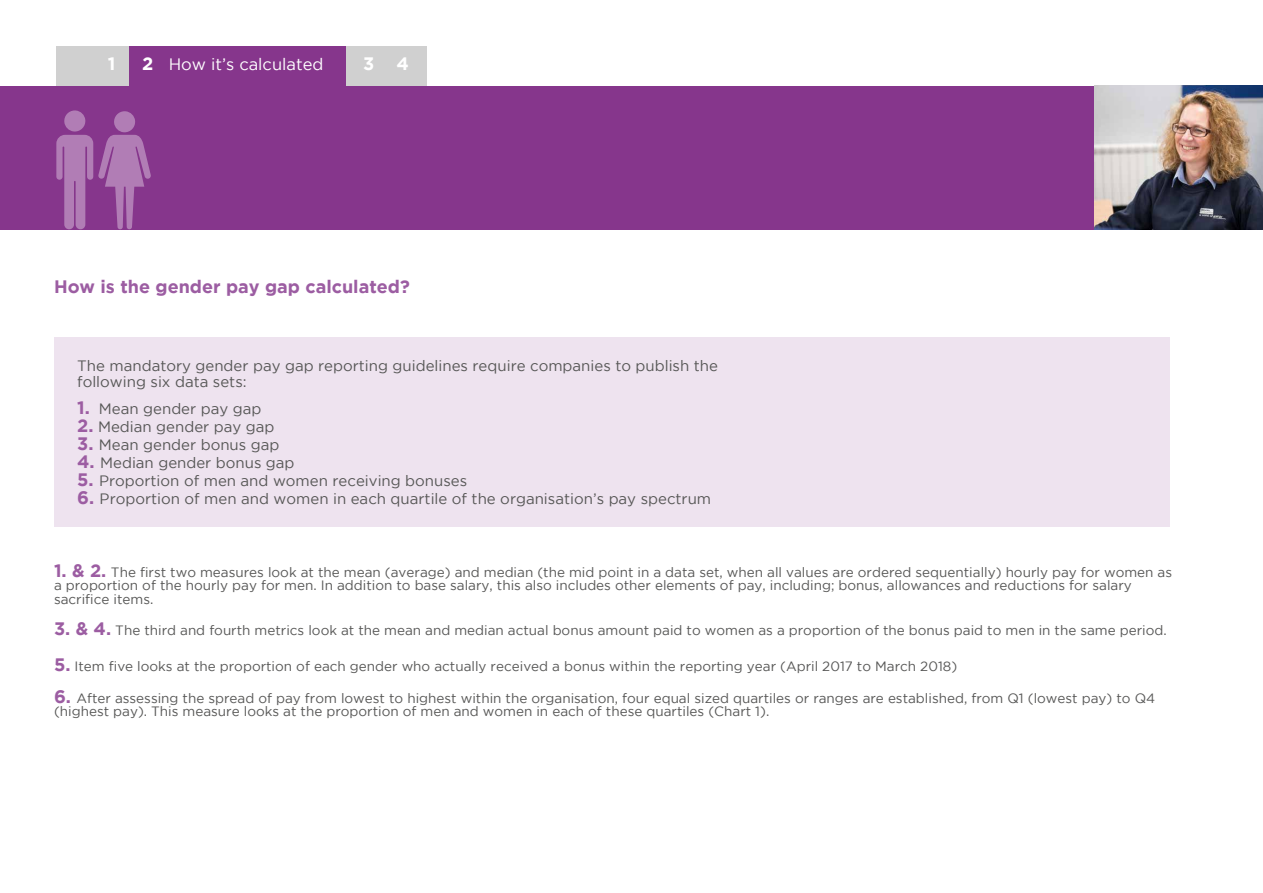
<style>
.page{position:relative;width:1263px;height:893px;background:#fff}
.page>*{position:absolute;margin:0;border:0;box-sizing:border-box;transform-origin:0 0}
.t1{font:700 18px "Gotham";color:#9c5da2}
.t2{font:700 18px "Gotham";color:#fff}
.t3{font:16.5px "Gotham";color:#fff}
.t4{font:15px/16.5px "Gotham";color:#575756}
.t5{font:13.5px/13.5px "Gotham";color:#575756}
.s1{font-weight:700;font-size:18px}
.s2{font-weight:700;font-size:18px;color:#9c5da2}
</style>
<div class="page">
<div style="left:56px;top:46px;width:129px;height:40px;background:#d0d0d0"></div>
<div style="left:313px;top:46px;width:114px;height:40px;background:#d0d0d0"></div>
<div style="left:129px;top:46px;width:216px;height:56px;background:#86368c"></div>
<div style="left:0;top:86px;width:1094px;height:143px;background:#86368c"></div>
<div style="left:54px;top:337px;width:1115px;height:190px;background:#eee3ef"></div>
<img style="left:1094px;top:86px;width:169px;height:143px">
<svg style="left:56px;top:110px;width:95px;height:119px"></svg>
<h1 class="t2" style="left:108px;top:53px;width:9px">1</h1>
<p class="t3" style="left:142px;top:55px;width:183px"><span class="s1">2</span> How it’s calculated</p>
<h1 class="t2" style="left:363px;top:54px;width:47px">3 4</h1>
<h1 class="t1" style="left:54px;top:276px;width:357px">How is the gender pay gap calculated?</h1>
<p class="t4" style="left:77px;top:357px;width:642px">The mandatory gender pay gap reporting guidelines require companies to publish the following six data sets:</p>
<p class="t4" style="left:77px;top:401px;width:186px"><span class="s2">1.</span> Mean gender pay gap</p>
<p class="t4" style="left:77px;top:419px;width:199px"><span class="s2">2.</span> Median gender pay gap</p>
<p class="t4" style="left:77px;top:437px;width:204px"><span class="s2">3.</span> Mean gender bonus gap</p>
<p class="t4" style="left:77px;top:455px;width:219px"><span class="s2">4.</span> Median gender bonus gap</p>
<p class="t4" style="left:77px;top:473px;width:392px"><span class="s2">5.</span> Proportion of men and women receiving bonuses</p>
<p class="t4" style="left:77px;top:491px;width:635px"><span class="s2">6.</span> Proportion of men and women in each quartile of the organisation’s pay spectrum</p>
<p class="t5" style="left:54px;top:565px;width:1120px"><span class="s2">1. &amp; 2.</span> The first two measures look at the mean (average) and median (the mid point in a data set, when all values are ordered sequentially) hourly pay for women as a proportion of the hourly pay for men. In addition to base salary, this also includes other elements of pay, including; bonus, allowances and reductions for salary sacrifice items.</p>
<p class="t5" style="left:54px;top:623px;width:1114px"><span class="s2">3. &amp; 4.</span> The third and fourth metrics look at the mean and median actual bonus amount paid to women as a proportion of the bonus paid to men in the same period.</p>
<p class="t5" style="left:54px;top:659px;width:905px"><span class="s2">5.</span> Item five looks at the proportion of each gender who actually received a bonus within the reporting year (April 2017 to March 2018)</p>
<p class="t5" style="left:54px;top:691px;width:1103px"><span class="s2">6.</span> After assessing the spread of pay from lowest to highest within the organisation, four equal sized quartiles or ranges are established, from Q1 (lowest pay) to Q4 (highest pay). This measure looks at the proportion of men and women in each of these quartiles (Chart 1).</p>
</div>
